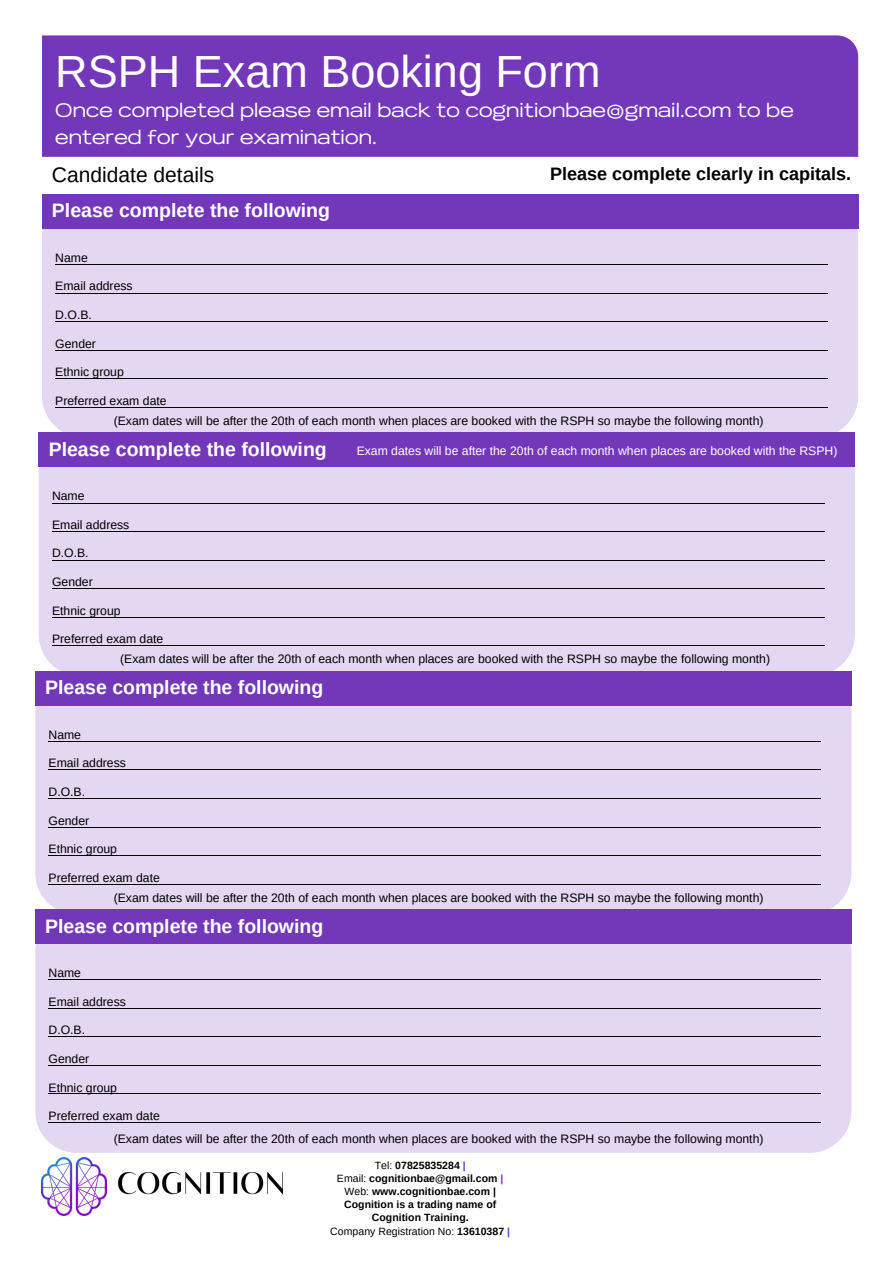
<style>
.page{position:relative;width:894px;height:1264px;background:#fff}
.page>*{position:absolute;margin:0;border:0;box-sizing:border-box;transform-origin:0 0}
.t1{font:45px "Arimo";color:#fff}
.t2{font:21px "Arimo";color:#000}
.t3{font:700 19.5px "Arimo";color:#fff}
.t4{font:19.5px/27px "Reservation Wide";letter-spacing:.01em;color:#fff}
.t5{font:700 18px "Arimo";color:#000}
.t6{font:12.15px "Arimo";color:#000}
.t7{font:12.15px "Arimo";color:#fff}
.t8{font:700 10.5px/13.2px "Arimo";letter-spacing:.005em;color:#000;text-align:center}
.t9{font:10.5px "Arimo";letter-spacing:.005em;color:#000}
.s1{font-weight:400}
.s2{color:#7338ba}
.s3{font-weight:700}
.s4{font-weight:700;color:#7338ba}
</style>
<div class="page">
<div style="left:42px;top:35px;width:816px;height:122px;background:#7338ba"></div>
<div style="left:42px;top:194px;width:816px;height:243px;background:#e3d7f1;border-radius:42px"></div>
<div style="left:42px;top:194px;width:816px;height:34px;background:#7338ba"></div>
<hr style="left:55px;top:264px;width:772px;height:1px;background:#000">
<hr style="left:55px;top:293px;width:772px;height:1px;background:#000">
<hr style="left:55px;top:321px;width:772px;height:1px;background:#000">
<hr style="left:55px;top:350px;width:772px;height:1px;background:#000">
<hr style="left:55px;top:378px;width:772px;height:1px;background:#000">
<hr style="left:55px;top:407px;width:772px;height:1px;background:#000">
<img style="left:118px;top:1172px;width:164px;height:23px">
<img style="left:42px;top:1157px;width:64px;height:58px">
<div style="left:39px;top:433px;width:815px;height:243px;background:#e3d7f1;border-radius:42px"></div>
<div style="left:39px;top:433px;width:815px;height:34px;background:#7338ba"></div>
<hr style="left:52px;top:503px;width:772px;height:1px;background:#000">
<hr style="left:52px;top:531px;width:772px;height:1px;background:#000">
<hr style="left:52px;top:560px;width:772px;height:1px;background:#000">
<hr style="left:52px;top:588px;width:772px;height:1px;background:#000">
<hr style="left:52px;top:617px;width:772px;height:1px;background:#000">
<hr style="left:52px;top:645px;width:772px;height:1px;background:#000">
<div style="left:35px;top:671px;width:816px;height:243px;background:#e3d7f1;border-radius:42px"></div>
<div style="left:35px;top:671px;width:816px;height:34px;background:#7338ba"></div>
<hr style="left:48px;top:741px;width:773px;height:1px;background:#000">
<hr style="left:48px;top:769px;width:773px;height:1px;background:#000">
<hr style="left:48px;top:798px;width:773px;height:1px;background:#000">
<hr style="left:48px;top:826px;width:773px;height:1px;background:#000">
<hr style="left:48px;top:855px;width:773px;height:1px;background:#000">
<hr style="left:48px;top:883px;width:773px;height:1px;background:#000">
<div style="left:35px;top:909px;width:816px;height:243px;background:#e3d7f1;border-radius:42px"></div>
<div style="left:35px;top:909px;width:816px;height:34px;background:#7338ba"></div>
<hr style="left:48px;top:979px;width:773px;height:1px;background:#000">
<hr style="left:48px;top:1008px;width:773px;height:1px;background:#000">
<hr style="left:48px;top:1036px;width:773px;height:1px;background:#000">
<hr style="left:48px;top:1065px;width:773px;height:1px;background:#000">
<hr style="left:48px;top:1093px;width:773px;height:1px;background:#000">
<hr style="left:48px;top:1122px;width:773px;height:1px;background:#000">
<p class="t1" style="left:55px;top:46px;width:546px">RSPH Exam Booking Form</p>
<p class="t4" style="left:55px;top:98px;width:739px">Once completed please email back to cognitionbae@gmail.com to be entered for your examination.</p>
<p class="t5" style="left:550px;top:163px;width:302px">Please complete clearly in capitals.</p>
<p class="t2" style="left:52px;top:163px;width:164px">Candidate details</p>
<p class="t3" style="left:52px;top:199px;width:279px">Please complete the following</p>
<p class="t6" style="left:55px;top:251px;width:34px">Name</p>
<p class="t6" style="left:55px;top:279px;width:79px">Email address</p>
<p class="t6" style="left:55px;top:308px;width:38px">D.O.B.</p>
<p class="t6" style="left:55px;top:336px;width:42px">Gender</p>
<p class="t6" style="left:55px;top:365px;width:70px">Ethnic group</p>
<p class="t6" style="left:55px;top:394px;width:113px">Preferred exam date</p>
<p class="t6" style="left:114px;top:414px;width:651px">(Exam dates will be after the 20th of each month when places are booked with the RSPH so maybe the following month)</p>
<p class="t3" style="left:49px;top:438px;width:279px">Please complete the following</p>
<p class="t6" style="left:52px;top:489px;width:34px">Name</p>
<p class="t6" style="left:52px;top:518px;width:79px">Email address</p>
<p class="t6" style="left:52px;top:546px;width:38px">D.O.B.</p>
<p class="t6" style="left:52px;top:575px;width:42px">Gender</p>
<p class="t6" style="left:52px;top:603px;width:70px">Ethnic group</p>
<p class="t6" style="left:52px;top:632px;width:113px">Preferred exam date</p>
<p class="t7" style="left:356px;top:443px;width:482px">Exam dates will be after the 20th of each month when places are booked with the RSPH)</p>
<p class="t6" style="left:120px;top:652px;width:651px">(Exam dates will be after the 20th of each month when places are booked with the RSPH so maybe the following month)</p>
<p class="t3" style="left:45px;top:676px;width:279px">Please complete the following</p>
<p class="t6" style="left:48px;top:727px;width:34px">Name</p>
<p class="t6" style="left:48px;top:756px;width:79px">Email address</p>
<p class="t6" style="left:48px;top:785px;width:38px">D.O.B.</p>
<p class="t6" style="left:48px;top:813px;width:42px">Gender</p>
<p class="t6" style="left:48px;top:842px;width:70px">Ethnic group</p>
<p class="t6" style="left:48px;top:870px;width:113px">Preferred exam date</p>
<p class="t6" style="left:114px;top:890px;width:651px">(Exam dates will be after the 20th of each month when places are booked with the RSPH so maybe the following month)</p>
<p class="t3" style="left:45px;top:914px;width:279px">Please complete the following</p>
<p class="t6" style="left:48px;top:966px;width:34px">Name</p>
<p class="t6" style="left:48px;top:994px;width:79px">Email address</p>
<p class="t6" style="left:48px;top:1023px;width:38px">D.O.B.</p>
<p class="t6" style="left:48px;top:1051px;width:42px">Gender</p>
<p class="t6" style="left:48px;top:1080px;width:70px">Ethnic group</p>
<p class="t6" style="left:48px;top:1109px;width:113px">Preferred exam date</p>
<p class="t6" style="left:114px;top:1131px;width:651px">(Exam dates will be after the 20th of each month when places are booked with the RSPH so maybe the following month)</p>
<p class="t8" style="left:374px;top:1158px;width:93px"><span class="s1">Tel:</span> 07825835284 <span class="s2">|</span></p>
<p class="t8" style="left:337px;top:1171px;width:168px"><span class="s1">Email:</span> cognitionbae@gmail.com <span class="s2">|</span></p>
<p class="t8" style="left:344px;top:1184px;width:153px"><span class="s1">Web:</span> www.cognitionbae.com |</p>
<p class="t8" style="left:344px;top:1197px;width:153px">Cognition is a trading name of<br>Cognition Training.</p>
<p class="t9" style="left:330px;top:1224px;width:181px">Company Registration No: <span class="s3">13610387</span> <span class="s4">|</span></p>
</div>
